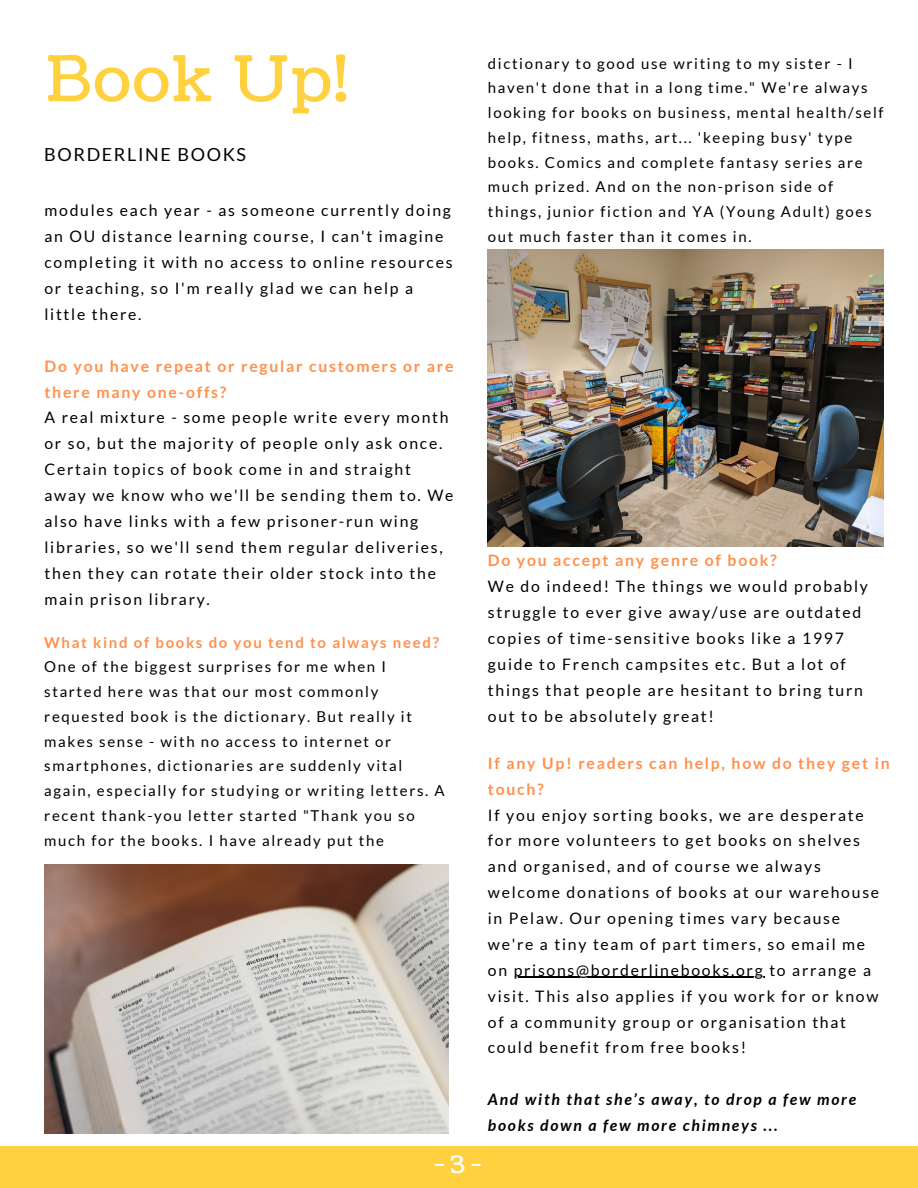
<style>
.page{position:relative;width:918px;height:1188px;background:#fff}
.page>*{position:absolute;margin:0;border:0;box-sizing:border-box;transform-origin:0 0}
.t1{font:63px "Coustard";letter-spacing:.04em;color:#ffd13f}
.t2{font:24px "Coustard";color:#fff}
.t3{font:18px "Lato";letter-spacing:.09em;color:#000}
.t4{font:15.75px/25.8px "Lato";letter-spacing:.11em;color:#000}
.t5{font:700 15.75px/25.8px "Lato";letter-spacing:.11em;color:#ff914d}
.t6{font:italic 700 15.75px/25.8px "Lato";letter-spacing:.11em;color:#000}
.t7{font:15px/24.8px "Lato";letter-spacing:.11em;color:#000}
.t8{font:700 15px "Lato";letter-spacing:.11em;color:#ff914d}
</style>
<div class="page">
<div style="left:0;top:1146px;width:918px;height:42px;background:#ffd13f"></div>
<img style="left:488px;top:249px;width:396px;height:297px">
<img style="left:44px;top:865px;width:404px;height:269px">
<hr style="left:514px;top:977px;width:251px;height:1px;background:#000">
<p class="t1" style="left:46px;top:37px;width:303px">Book Up!</p>
<p class="t3" style="left:44px;top:143px;width:203px">BORDERLINE BOOKS</p>
<p class="t4" style="left:44px;top:197px;width:410px">modules each year - as someone currently doing an OU distance learning course, I can't imagine completing it with no access to online resources or teaching, so I'm really glad we can help a little there.</p>
<p class="t5" style="left:44px;top:353px;width:410px">Do you have repeat or regular customers or are there many one-offs?</p>
<p class="t4" style="left:44px;top:404px;width:411px">A real mixture - some people write every month or so, but the majority of people only ask once.<br>Certain topics of book come in and straight away we know who we'll be sending them to. We also have links with a few prisoner-run wing libraries, so we'll send them regular deliveries, then they can rotate their older stock into the main prison library.</p>
<p class="t8" style="left:44px;top:633px;width:396px">What kind of books do you tend to always need?</p>
<p class="t7" style="left:44px;top:654px;width:402px">One of the biggest surprises for me when I started here was that our most commonly requested book is the dictionary. But really it makes sense - with no access to internet or smartphones, dictionaries are suddenly vital again, especially for studying or writing letters. A recent thank-you letter started "Thank you so much for the books. I have already put the</p>
<p class="t7" style="left:488px;top:50px;width:397px">dictionary to good use writing to my sister - I haven't done that in a long time." We're always looking for books on business, mental health/self help, fitness, maths, art... 'keeping busy' type books. Comics and complete fantasy series are much prized. And on the non-prison side of things, junior fiction and YA (Young Adult) goes out much faster than it comes in.</p>
<p class="t5" style="left:488px;top:547px;width:290px">Do you accept any genre of book?</p>
<p class="t4" style="left:488px;top:573px;width:382px">We do indeed! The things we would probably struggle to ever give away/use are outdated copies of time-sensitive books like a 1997 guide to French campsites etc. But a lot of things that people are hesitant to bring turn out to be absolutely great!</p>
<p class="t5" style="left:488px;top:750px;width:403px">If any Up! readers can help, how do they get in touch?</p>
<p class="t4" style="left:488px;top:802px;width:393px">If you enjoy sorting books, we are desperate for more volunteers to get books on shelves and organised, and of course we always welcome donations of books at our warehouse in Pelaw. Our opening times vary because we're a tiny team of part timers, so email me on prisons@borderlinebooks.org to arrange a visit. This also applies if you work for or know of a community group or organisation that could benefit from free books!</p>
<p class="t6" style="left:488px;top:1086px;width:370px">And with that she’s away, to drop a few more books down a few more chimneys ...</p>
<p class="t2" style="left:434px;top:1149px;width:49px">-3-</p>
</div>
